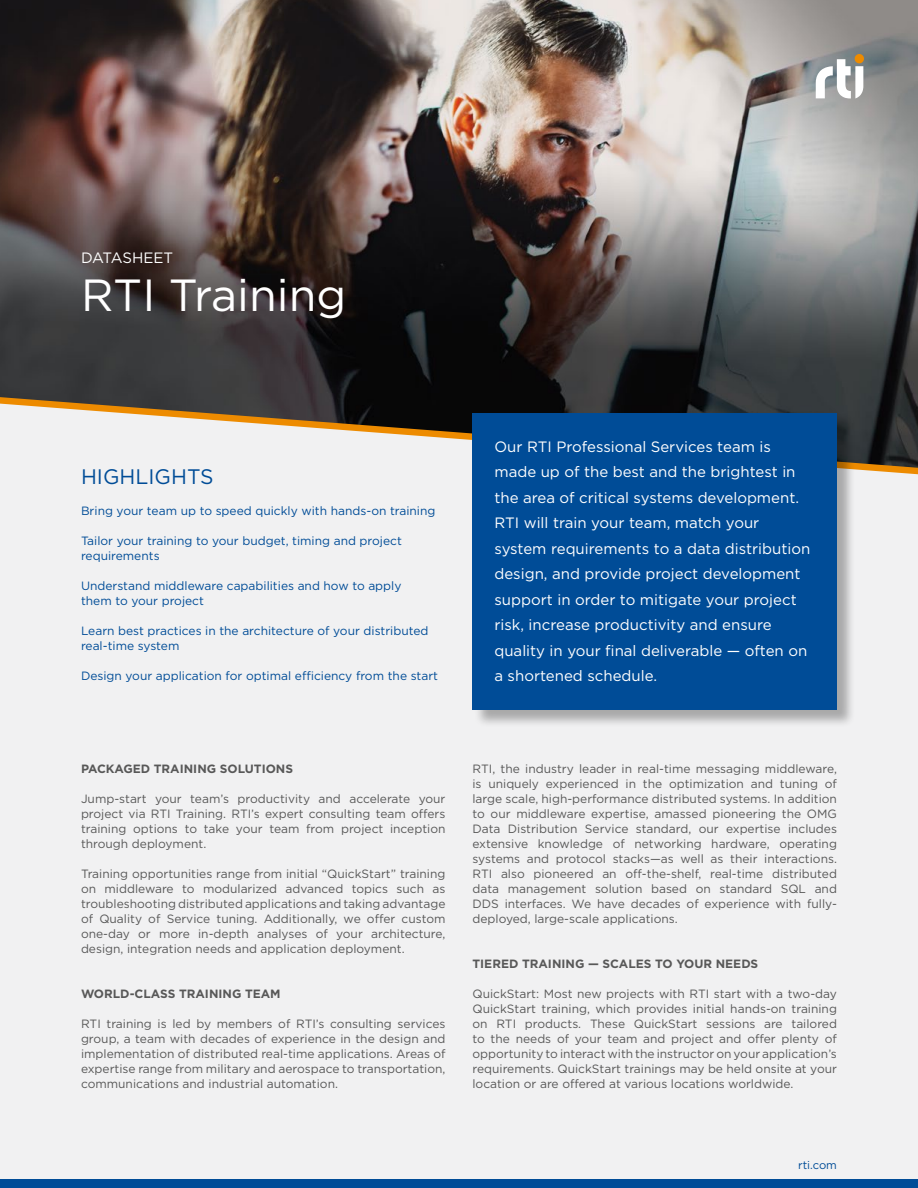
<style>
.page{position:relative;width:918px;height:1188px;background:#f1f1f2}
.page>*{position:absolute;margin:0;border:0;box-sizing:border-box;transform-origin:0 0}
.t1{font:45px "Gotham";color:#fff}
.t2{font:21px "Gotham";color:#004c97}
.t3{font:15px/25.5px "Gotham";color:#fff}
.t4{font:12px/15px "Gotham";color:#585858;text-align:justify}
.t5{font:12px/15px "Gotham";color:#004c97}
.t6{font:700 12px "Gotham";color:#585858}
.t7{font:11.25px "Gotham";color:#004c97}
</style>
<div class="page">
<img style="left:0;top:0;width:918px;height:395px">
<div style="left:0;top:1179px;width:918px;height:9px;background:#004c97"></div>
<svg style="left:0;top:395px;width:918px;height:80px"></svg>
<div style="left:473px;top:413px;width:382px;height:315px;background:#000;opacity:.3"></div>
<div style="left:472px;top:413px;width:365px;height:297px;background:#004c97"></div>
<svg style="left:816px;top:59px;width:47px;height:39px"></svg>
<div style="left:855px;top:54px;width:9px;height:9px;background:#ed8b00;border-radius:50%"></div>
<p class="t3" style="left:81px;top:244px;width:94px">DATASHEET</p>
<h1 class="t1" style="left:81px;top:266px;width:267px">RTI Training</h1>
<h2 class="t2" style="left:81px;top:463px;width:134px">HIGHLIGHTS</h2>
<p class="t5" style="left:81px;top:503px;width:356px">Bring your team up to speed quickly with hands-on training</p>
<p class="t5" style="left:81px;top:533px;width:322px">Tailor your training to your budget, timing and project requirements</p>
<p class="t5" style="left:81px;top:578px;width:322px">Understand middleware capabilities and how to apply them to your project</p>
<p class="t5" style="left:81px;top:623px;width:349px">Learn best practices in the architecture of your distributed real-time system</p>
<p class="t5" style="left:81px;top:668px;width:359px">Design your application for optimal efficiency from the start</p>
<p class="t3" style="left:494px;top:433px;width:317px">Our RTI Professional Services team is made up of the best and the brightest in the area of critical systems development.<br>RTI will train your team, match your system requirements to a data distribution design, and provide project development support in order to mitigate your project risk, increase productivity and ensure quality in your final deliverable — often on a shortened schedule.</p>
<p class="t6" style="left:81px;top:761px;width:214px">PACKAGED TRAINING SOLUTIONS</p>
<p class="t4" style="left:81px;top:791px;width:366px">Jump-start your team’s productivity and accelerate your project via RTI Training. RTI’s expert consulting team offers training options to take your team from project inception through deployment.</p>
<p class="t4" style="left:81px;top:866px;width:366px">Training opportunities range from initial “QuickStart” training on middleware to modularized advanced topics such as troubleshooting distributed applications and taking advantage of Quality of Service tuning. Additionally, we offer custom one-day or more in-depth analyses of your architecture, design, integration needs and application deployment.</p>
<p class="t6" style="left:81px;top:986px;width:201px">WORLD-CLASS TRAINING TEAM</p>
<p class="t4" style="left:81px;top:1016px;width:366px">RTI training is led by members of RTI’s consulting services group, a team with decades of experience in the design and implementation of distributed real-time applications. Areas of expertise range from military and aerospace to transportation, communications and industrial automation.</p>
<p class="t4" style="left:472px;top:761px;width:366px">RTI, the industry leader in real-time messaging middleware, is uniquely experienced in the optimization and tuning of large scale, high-performance distributed systems. In addition to our middleware expertise, amassed pioneering the OMG Data Distribution Service standard, our expertise includes extensive knowledge of networking hardware, operating systems and protocol stacks—as well as their interactions.<br>RTI also pioneered an off-the-shelf, real-time distributed data management solution based on standard SQL and DDS interfaces. We have decades of experience with fully&shy;deployed, large-scale applications.</p>
<p class="t6" style="left:472px;top:956px;width:287px">TIERED TRAINING — SCALES TO YOUR NEEDS</p>
<p class="t4" style="left:472px;top:986px;width:366px">QuickStart: Most new projects with RTI start with a two-day QuickStart training, which provides initial hands-on training on RTI products. These QuickStart sessions are tailored to the needs of your team and project and offer plenty of opportunity to interact with the instructor on your application’s requirements. QuickStart trainings may be held onsite at your location or are offered at various locations worldwide.</p>
<p class="t7" style="left:798px;top:1158px;width:40px">rti.com</p>
</div>
